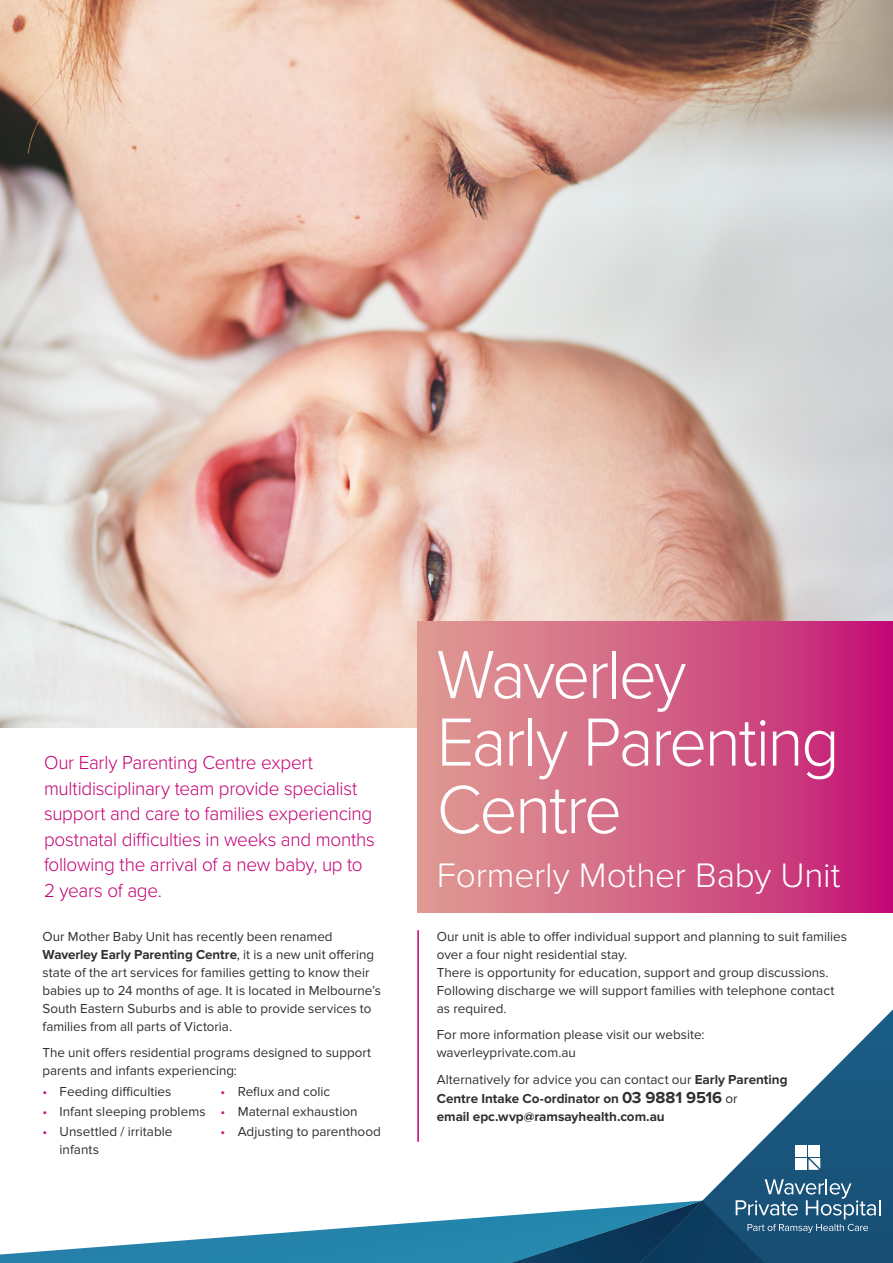
<style>
.page{position:relative;width:893px;height:1263px;background:#fff}
.page>*{position:absolute;margin:0;border:0;box-sizing:border-box;transform-origin:0 0}
.t1{font:300 70.5px/67.5px "Proxima Nova";letter-spacing:-.035em;color:#fff;scale:.95 1}
.t2{font:300 35.25px "Proxima Nova";letter-spacing:-.005em;color:#fff}
.t3{font:300 19.5px/25.5px "Proxima Nova";letter-spacing:-.015em;color:#c30175}
.t4{font:13.5px/18px "Proxima Nova";color:#312f30}
.t5{font:700 13.5px "Proxima Nova";color:#312f30}
.s1{font-weight:700}
.s2{color:#c51679}
.s3{font-weight:700;font-size:16.5px}
</style>
<div class="page">
<svg style="left:724px;top:1009px;width:169px;height:254px"></svg>
<div style="left:795px;top:1145px;width:12px;height:11px;background:#fff"></div>
<div style="left:808px;top:1145px;width:12px;height:11px;background:#fff"></div>
<div style="left:795px;top:1158px;width:12px;height:12px;background:#fff"></div>
<svg style="left:808px;top:1158px;width:12px;height:12px"></svg>
<svg style="left:0;top:1179px;width:880px;height:84px"></svg>
<img style="left:0;top:0;width:893px;height:727px">
<svg style="left:417px;top:622px;width:476px;height:291px;background:#d26185"></svg>
<hr style="left:417px;top:930px;width:2px;height:212px;background:#c30175">
<h3 class="t3" style="left:44px;top:749px;width:332px">Our Early Parenting Centre expert multidisciplinary team provide specialist support and care to families experiencing postnatal difficulties in weeks and months following the arrival of a new baby, up to 2 years of age.</h3>
<p class="t4" style="left:43px;top:927px;width:340px">Our Mother Baby Unit has recently been renamed <span class="s1">Waverley Early Parenting Centre</span>, it is a new unit offering state of the art services for families getting to know their babies up to 24 months of age. It is located in Melbourne’s South Eastern Suburbs and is able to provide services to families from all parts of Victoria.</p>
<p class="t4" style="left:43px;top:1044px;width:330px">The unit offers residential programs designed to support parents and infants experiencing:</p>
<p class="t4" style="left:43px;top:1082px;width:130px"><span class="s2">•</span> Feeding difficulties</p>
<p class="t4" style="left:43px;top:1102px;width:165px"><span class="s2">•</span> Infant sleeping problems</p>
<p class="t4" style="left:60px;top:1122px;width:115px;text-indent:-17px"><span class="s2">•</span> Unsettled / irritable infants</p>
<p class="t4" style="left:221px;top:1082px;width:111px"><span class="s2">•</span> Reflux and colic</p>
<p class="t4" style="left:221px;top:1102px;width:138px"><span class="s2">•</span> Maternal exhaustion</p>
<p class="t4" style="left:221px;top:1122px;width:162px"><span class="s2">•</span> Adjusting to parenthood</p>
<h1 class="t1" style="left:437px;top:637px;width:425px">Waverley<br>Early Parenting<br>Centre</h1>
<h2 class="t2" style="left:437px;top:849px;width:405px">Formerly Mother Baby Unit</h2>
<p class="t4" style="left:437px;top:927px;width:412px">Our unit is able to offer individual support and planning to suit families over a four night residential stay.<br>There is opportunity for education, support and group discussions.<br>Following discharge we will support families with telephone contact as required.</p>
<p class="t4" style="left:437px;top:1026px;width:269px">For more information please visit our website: waverleyprivate.com.au</p>
<p class="t4" style="left:437px;top:1070px;width:352px;line-height:19.5px">Alternatively for advice you can contact our <span class="s1">Early Parenting<br>Centre Intake Co-ordinator on</span> <span class="s3">03 9881 9516</span> or</p>
<p class="t5" style="left:437px;top:1109px;width:229px">email epc.wvp@ramsayhealth.com.au</p>
</div>
